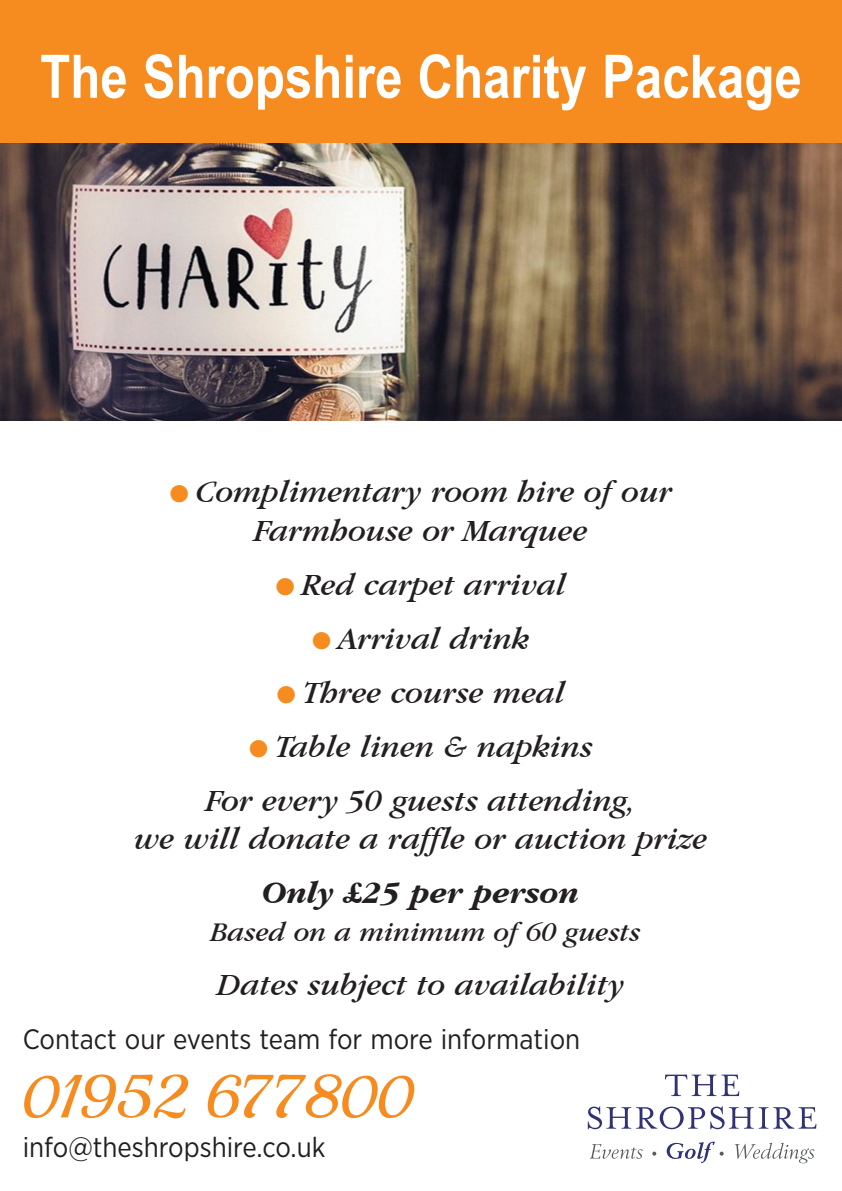
<style>
.page{position:relative;width:842px;height:1191px;background:#fff}
.page>*{position:absolute;margin:0;border:0;box-sizing:border-box;transform-origin:0 0}
.t1{font:700 60px "Arial Narrow";color:#fff}
.t2{font:60px "Playball";color:#f68b1f}
.t3{font:italic 32px/38px "Garamond IT Cby BT";color:#231f20;text-align:center}
.t4{font:italic 700 32px "Garamond IT Cby BT";color:#231f20}
.t5{font:28px "Gotham Narrow";color:#231f20}
.t6{font:italic 28px "Garamond IT Cby BT";color:#231f20}
.s1{color:#f68b1f}
</style>
<div class="page">
<img style="left:0;top:143px;width:842px;height:278px">
<div style="left:0;top:0;width:842px;height:143px;background:#f68b1f"></div>
<svg style="left:665px;top:1074px;width:74px;height:22px"></svg>
<svg style="left:588px;top:1106px;width:228px;height:23px"></svg>
<svg style="left:591px;top:1144px;width:52px;height:14px"></svg>
<svg style="left:652px;top:1151px;width:4px;height:4px"></svg>
<svg style="left:667px;top:1141px;width:57px;height:22px"></svg>
<svg style="left:735px;top:1142px;width:79px;height:21px"></svg>
<h1 class="t1" style="left:40px;top:42px;width:763px">The Shropshire Charity Package</h1>
<p class="t3" style="left:170px;top:473px;width:504px"><span class="s1">●</span> Complimentary room hire of our<br>Farmhouse or Marquee</p>
<p class="t3" style="left:276px;top:565px;width:291px"><span class="s1">●</span> Red carpet arrival</p>
<p class="t3" style="left:312px;top:619px;width:219px"><span class="s1">●</span> Arrival drink</p>
<p class="t3" style="left:277px;top:673px;width:290px"><span class="s1">●</span> Three course meal</p>
<p class="t3" style="left:206px;top:719px;width:432px;line-height:54px"><span class="s1">●</span> Table linen &amp; napkins<br>For every 50 guests attending,</p>
<p class="t3" style="left:135px;top:819px;width:574px">we will donate a raffle or auction prize</p>
<p class="t4" style="left:262px;top:873px;width:319px">Only £25 per person</p>
<p class="t6" style="left:211px;top:915px;width:431px">Based on a minimum of 60 guests</p>
<p class="t3" style="left:218px;top:965px;width:408px">Dates subject to availability</p>
<p class="t5" style="left:23px;top:1029px;width:559px">Contact our events team for more information</p>
<h1 class="t2" style="left:23px;top:1060px;width:393px">01952 677800</h1>
<p class="t5" style="left:23px;top:1137px;width:304px">info@theshropshire.co.uk</p>
</div>
